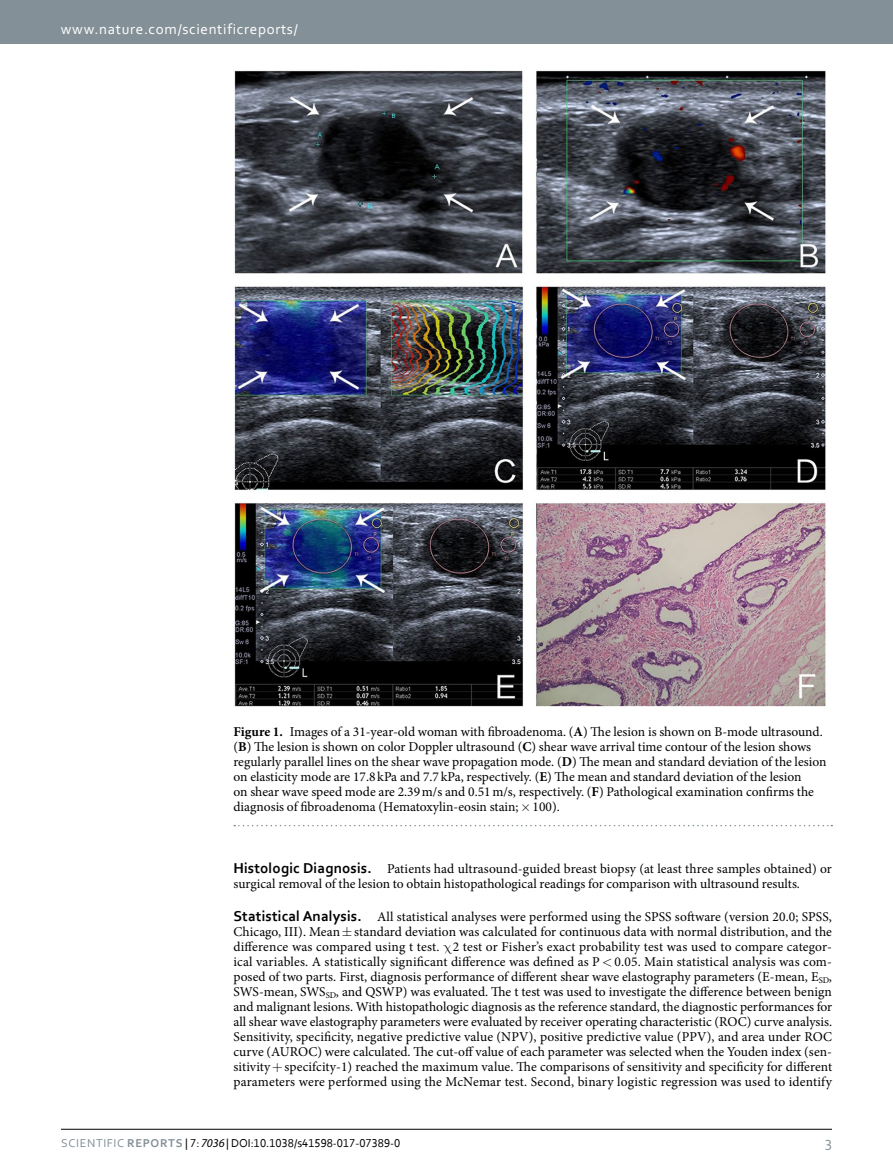
<style>
.page{position:relative;width:893px;height:1174px;background:#fff}
.page>*{position:absolute;margin:0;border:0;box-sizing:border-box;transform-origin:0 0}
.t1{font:15px "Corbel 2";letter-spacing:.045em;color:#fff}
.t2{font:15px "Corbel 2";color:#839097}
.t3{font:13.5px/15px "Minion Pro";color:#000}
.t4{font:12px "Corbel";color:#000}
.s1{font-weight:700}
.s2{font-family:"Corbel";font-weight:700;font-size:15px}
.s3{font-family:"Corbel 2";color:#839097}
.s4{font-family:"Corbel Bold 2";color:#839097}
.s5{font-family:"Myriad Pro";font-style:italic}
</style>
<div class="page">
<div style="left:0;top:0;width:893px;height:43px;background:#839097"></div>
<hr style="left:61px;top:1129px;width:771px;height:1px;background:#000">
<img style="left:233px;top:70px;width:593px;height:637px">
<svg style="left:234px;top:825px;width:598px;height:1px"></svg>
<p class="t1" style="left:61px;top:19px;width:238px">www.nature.com/scientificreports/</p>
<p class="t3" style="left:233px;top:724px;width:594px"><span class="s1">Figure 1.</span> Images of a 31-year-old woman with fibroadenoma. (<span class="s1">A</span>) The lesion is shown on B-mode ultrasound. (<span class="s1">B</span>) The lesion is shown on color Doppler ultrasound (<span class="s1">C</span>) shear wave arrival time contour of the lesion shows regularly parallel lines on the shear wave propagation mode. (<span class="s1">D</span>) The mean and standard deviation of the lesion on elasticity mode are 17.8 kPa and 7.7 kPa, respectively. (<span class="s1">E</span>) The mean and standard deviation of the lesion<br>on shear wave speed mode are 2.39m/s and 0.51m/s, respectively. (<span class="s1">F</span>) Pathological examination confirms the diagnosis of fibroadenoma (Hematoxylin-eosin stain; 100).</p>
<p class="t3" style="left:233px;top:861px;width:600px"><span class="s2">Histologic Diagnosis.</span> Patients had ultrasound-guided breast biopsy (at least three samples obtained) or surgical removal of the lesion to obtain histopathological readings for comparison with ultrasound results.</p>
<p class="t3" style="left:233px;top:909px;width:600px;text-align:justify"><span class="s2">Statistical Analysis.</span> All statistical analyses were performed using the SPSS software (version 20.0; SPSS, Chicago, III). Mean standard deviation was calculated for continuous data with normal distribution, and the difference was compared using t test. 2 test or Fisher’s exact probability test was used to compare categor&shy;ical variables. A statistically significant difference was defined as P 0.05. Main statistical analysis was com&shy;posed of two parts. First, diagnosis performance of different shear wave elastography parameters (E-mean, E<sub>SD</sub>, SWS-mean, SWS<sub>SD</sub>, and QSWP) was evaluated. The t test was used to investigate the difference between benign and malignant lesions. With histopathologic diagnosis as the reference standard, the diagnostic performances for all shear wave elastography parameters were evaluated by receiver operating characteristic (ROC) curve analysis.<br>Sensitivity, specificity, negative predictive value (NPV), positive predictive value (PPV), and area under ROC curve (AUROC) were calculated. The cut-off value of each parameter was selected when the Youden index (sen&shy;sitivity specifcity-1) reached the maximum value. The comparisons of sensitivity and specificity for different parameters were performed using the McNemar test. Second, binary logistic regression was used to identify</p>
<p class="t4" style="left:61px;top:1135px;width:341px"><span class="s3">ScIEnTIfIc</span> <span class="s4">REPORTS</span> | 7: <span class="s5">7036</span> | DOI:10.1038/s41598-017-07389-0</p>
<p class="t2" style="left:825px;top:1132px;width:8px">3</p>
</div>
